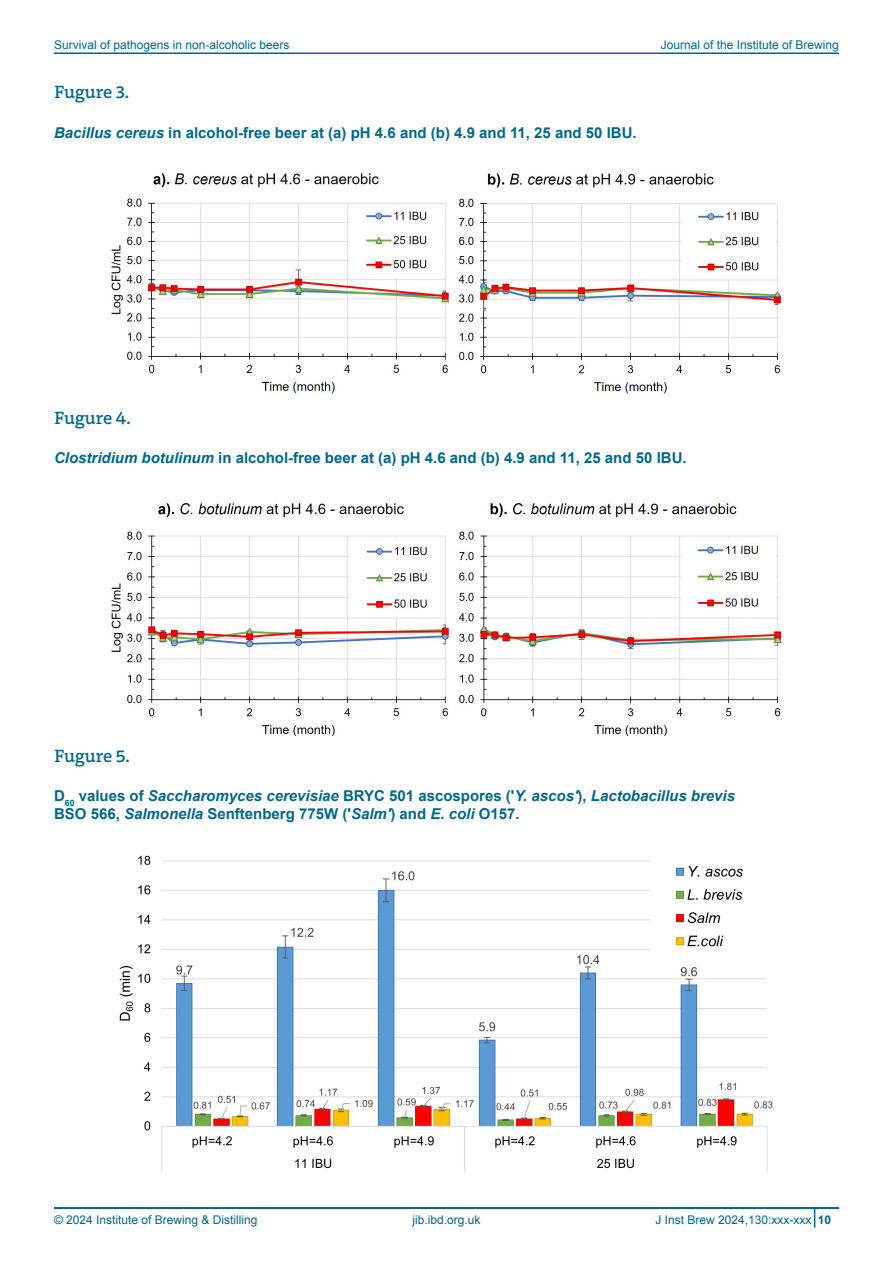
<style>
.page{position:relative;width:893px;height:1263px;background:#fff}
.page>*{position:absolute;margin:0;border:0;box-sizing:border-box;transform-origin:0 0}
.t1{font:500 18px "Dovetail MVB";color:#016789}
.t2{font:700 15px "Arial";color:#016789}
.t3{font:italic 700 15px/18px "Arial";color:#016789}
.t4{font:12px "Arial";color:#016789}
.t5{font:700 12px "Arial";color:#016789}
.s1{font-style:italic}
.s2{font-style:normal}
</style>
<div class="page">
<hr style="left:54px;top:52px;width:785px;height:2px;background:#016789">
<hr style="left:54px;top:1207px;width:785px;height:2px;background:#016789">
<svg style="left:814px;top:1209px;width:1px;height:18px"></svg>
<img style="left:111px;top:173px;width:671px;height:221px">
<img style="left:111px;top:503px;width:671px;height:233px">
<img style="left:119px;top:855px;width:654px;height:317px">
<p class="t4" style="left:54px;top:37px;width:237px">Survival of pathogens in non-alcoholic beers</p>
<p class="t1" style="left:54px;top:79px;width:77px">Fugure 3.</p>
<p class="t2" style="left:54px;top:123px;width:584px"><span class="s1">Bacillus cereus</span> in alcohol-free beer at (a) pH 4.6 and (b) 4.9 and 11, 25 and 50 IBU.</p>
<p class="t4" style="left:661px;top:37px;width:180px">Journal of the Institute of Brewing</p>
<p class="t1" style="left:54px;top:404px;width:78px">Fugure 4.</p>
<p class="t2" style="left:54px;top:448px;width:634px"><span class="s1">Clostridium botulinum</span> in alcohol-free beer at (a) pH 4.6 and (b) 4.9 and 11, 25 and 50 IBU.</p>
<p class="t1" style="left:54px;top:742px;width:77px">Fugure 5.</p>
<p class="t3" style="left:54px;top:788px;width:683px"><span class="s2">D</span><sub>60</sub> <span class="s2">values of</span> Saccharomyces cerevisiae <span class="s2">BRYC 501 ascospores ('</span>Y. ascos'<span class="s2">),</span> Lactobacillus brevis<br><span class="s2">BSO 566,</span> Salmonella <span class="s2">Senftenberg 775W ('</span>Salm'<span class="s2">) and</span> E. coli <span class="s2">O157.</span></p>
<p class="t4" style="left:54px;top:1212px;width:205px">© 2024 Institute of Brewing &amp; Distilling</p>
<p class="t4" style="left:412px;top:1212px;width:70px">jib.ibd.org.uk</p>
<p class="t4" style="left:655px;top:1212px;width:158px">J Inst Brew 2024,130:xxx-xxx</p>
<p class="t5" style="left:818px;top:1212px;width:15px">10</p>
</div>
